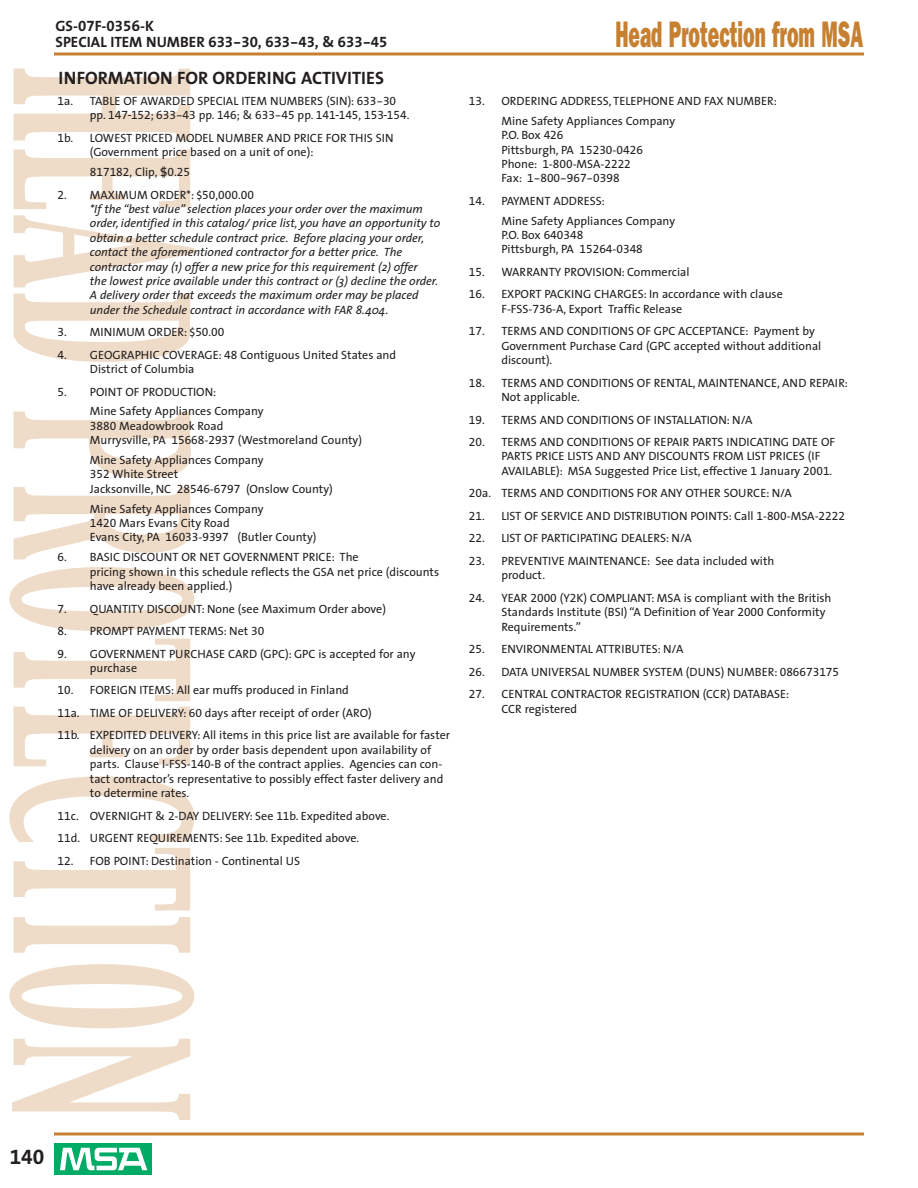
<style>
.page{position:relative;width:918px;height:1188px;background:#fff}
.page>*{position:absolute;margin:0;border:0;box-sizing:border-box;transform-origin:0 0}
.t1{font:37.05px "ITC Franklin Gothic Std Hvy";color:#c78030;scale:.52 1}
.t2{font:21px "The Sans Bold Expert";color:#231f20}
.t3{font:700 18px "The Sans";color:#231f20}
.t4{font:15px "The Sans Bold Expert";color:#231f20}
.t5{font:700 15px "The Sans";color:#231f20}
.t6{font:12px/14.4px "The Sans";color:#231f20}
.t7{font:italic 12px/14.4px "The Sans";color:#231f20}
.t8{font:12px "The Sans Expert";color:#231f20}
.s1{font-family:"The Sans Bold Expert";font-weight:400}
.s2{font-family:"The Sans";font-weight:700}
.s3{font-family:"The Sans Expert"}
.s4{font-family:"The Sans"}
.s5{font-family:"The Sans Expert";font-style:normal}
.s6{font-style:normal}
</style>
<div class="page">
<div style="left:54px;top:1143px;width:97px;height:32px;background:#00ab66"></div>
<svg style="left:60px;top:1148px;width:87px;height:22px"></svg>
<svg style="left:54px;top:52px;width:810px;height:4px;background:#d49f63"></svg>
<svg style="left:54px;top:1132px;width:810px;height:4px;background:#d49f63"></svg>
<svg style="left:14px;top:69px;width:176px;height:72px"></svg>
<svg style="left:14px;top:149px;width:176px;height:60px"></svg>
<svg style="left:14px;top:215px;width:180px;height:72px"></svg>
<svg style="left:14px;top:294px;width:176px;height:68px"></svg>
<svg style="left:14px;top:412px;width:177px;height:66px"></svg>
<svg style="left:14px;top:487px;width:177px;height:72px"></svg>
<svg style="left:9px;top:567px;width:185px;height:64px"></svg>
<svg style="left:14px;top:639px;width:176px;height:62px"></svg>
<svg style="left:14px;top:707px;width:176px;height:59px"></svg>
<svg style="left:9px;top:776px;width:185px;height:66px"></svg>
<svg style="left:14px;top:848px;width:176px;height:62px"></svg>
<svg style="left:14px;top:917px;width:176px;height:36px"></svg>
<svg style="left:9px;top:964px;width:185px;height:64px"></svg>
<svg style="left:12px;top:1039px;width:178px;height:81px"></svg>
<p class="t5" style="left:55px;top:20px;width:100px">GS-<span class="s1">07</span>F-<span class="s1">035</span>6-K</p>
<p class="t4" style="left:55px;top:33px;width:333px"><span class="s2">SPECIAL ITEM NUMBER</span> 633-30, 633-43, <span class="s2">&amp;</span> 633-45</p>
<h3 class="t3" style="left:59px;top:71px;width:327px">INFORMATION FOR ORDERING ACTIVITIES</h3>
<p class="t6" style="left:57px;top:95px;width:340px"><span class="s3">1</span>a. TABLE OF AWARDED SPECIAL ITEM NUMBERS (SIN): <span class="s3">633-30</span></p>
<p class="t8" style="left:90px;top:108px;width:321px"><span class="s4">pp.</span> 147–152<span class="s4">;</span> 633-43 <span class="s4">pp.</span> 146; <span class="s4">&amp;</span> 633-45 <span class="s4">pp.</span> 141–145, 153–154.</p>
<p class="t6" style="left:90px;top:132px;width:305px;text-indent:-32px"><span class="s3">1</span>b. LOWEST PRICED MODEL NUMBER AND PRICE FOR THIS SIN (Government price based on a unit of one):</p>
<p class="t8" style="left:90px;top:165px;width:102px">817182, <span class="s4">Clip,</span> $0.25</p>
<p class="t7" style="left:90px;top:189px;width:352px;text-indent:-32px"><span class="s5">2</span><span class="s6">. MAXIMUM ORDER*: $</span><span class="s5">50</span><span class="s6">,</span><span class="s5">000</span><span class="s6">.</span><span class="s5">00<br></span>*If the “best value” selection places your order over the maximum order, identified in this catalog/ price list, you have an opportunity to obtain a better schedule contract price. Before placing your order, contact the aforementioned contractor for a better price. The contractor may (1) offer a new price for this requirement (2) offer<br>the lowest price available under this contract or (3) decline the order.<br>A delivery order that exceeds the maximum order may be placed under the Schedule contract in accordance with FAR 8.404.</p>
<p class="t6" style="left:57px;top:326px;width:169px"><span class="s3">3</span>. MINIMUM ORDER: $<span class="s3">50</span>.<span class="s3">00</span></p>
<p class="t6" style="left:90px;top:349px;width:308px;text-indent:-32px"><span class="s3">4</span>. GEOGRAPHIC COVERAGE: <span class="s3">48</span> Contiguous United States and<br>District of Columbia</p>
<p class="t6" style="left:90px;top:383px;width:175px;line-height:19.8px;text-indent:-32px"><span class="s3">5</span>. POINT OF PRODUCTION:<br>Mine Safety Appliances Company</p>
<p class="t6" style="left:90px;top:420px;width:274px"><span class="s3">3880</span> Meadowbrook Road<br>Murrysville, PA <span class="s3">15668</span>-<span class="s3">2937</span> (Westmoreland County)</p>
<p class="t6" style="left:90px;top:454px;width:244px">Mine Safety Appliances Company<br><span class="s3">352</span> White Street<br>Jacksonville, NC <span class="s3">28546</span>-<span class="s3">6797</span> (Onslow County)</p>
<p class="t6" style="left:90px;top:503px;width:228px">Mine Safety Appliances Company<br><span class="s3">1420</span> Mars Evans City Road<br>Evans City, PA <span class="s3">16033</span>-<span class="s3">9397</span> (Butler County)</p>
<p class="t6" style="left:90px;top:551px;width:351px;text-indent:-32px"><span class="s3">6</span>. BASIC DISCOUNT OR NET GOVERNMENT PRICE: The<br>pricing shown in this schedule reflects the GSA net price (discounts have already been applied.)</p>
<p class="t6" style="left:57px;top:603px;width:330px"><span class="s3">7</span>. QUANTITY DISCOUNT: None (see Maximum Order above)</p>
<p class="t6" style="left:57px;top:625px;width:209px"><span class="s3">8</span>. PROMPT PAYMENT TERMS: Net <span class="s3">30</span></p>
<p class="t6" style="left:90px;top:648px;width:327px;text-indent:-32px"><span class="s3">9</span>. GOVERNMENT PURCHASE CARD (GPC): GPC is accepted for any purchase</p>
<p class="t6" style="left:57px;top:680px;width:394px;line-height:22.5px"><span class="s3">10</span>. FOREIGN ITEMS: All ear muffs produced in Finland<br><span class="s3">11</span>a. TIME OF DELIVERY: <span class="s3">60</span> days after receipt of order (ARO)<br><span class="s3">11</span>b. EXPEDITED DELIVERY: All items in this price list are available for faster</p>
<p class="t6" style="left:90px;top:744px;width:355px">delivery on an order by order basis dependent upon availability of parts. Clause I-FSS-<span class="s3">140</span>-B of the contract applies. Agencies can con&shy;tact contractor’s representative to possibly effect faster delivery and to determine rates.</p>
<p class="t6" style="left:57px;top:805px;width:334px;line-height:22.5px"><span class="s3">11</span>c. OVERNIGHT &amp; <span class="s3">2</span>-DAY DELIVERY: See <span class="s3">11</span>b. Expedited above.<br><span class="s3">11</span>d. URGENT REQUIREMENTS: See <span class="s3">11</span>b. Expedited above.</p>
<p class="t6" style="left:57px;top:855px;width:244px"><span class="s3">12</span>. FOB POINT: Destination - Continental US</p>
<h1 class="t1" style="left:616px;top:20px;width:478px">Head Protection from MSA</h1>
<p class="t6" style="left:501px;top:92px;width:277px;line-height:19.8px;text-indent:-32px"><span class="s3">13</span>. ORDERING ADDRESS, TELEPHONE AND FAX NUMBER:<br>Mine Safety Appliances Company</p>
<p class="t6" style="left:501px;top:129px;width:143px">P.O. Box <span class="s3">426<br></span>Pittsburgh, PA <span class="s3">15230</span>-<span class="s3">0426<br></span>Phone: <span class="s3">1</span>-<span class="s3">800</span>-MSA-<span class="s3">2222</span></p>
<p class="t8" style="left:501px;top:171px;width:120px"><span class="s4">Fax:</span> 1-800-967-0398</p>
<p class="t6" style="left:501px;top:192px;width:175px;line-height:19.8px;text-indent:-32px"><span class="s3">14</span>. PAYMENT ADDRESS:<br>Mine Safety Appliances Company</p>
<p class="t6" style="left:501px;top:229px;width:143px">P.O. Box <span class="s3">640348<br></span>Pittsburgh, PA <span class="s3">15264</span>-<span class="s3">0348</span></p>
<p class="t6" style="left:469px;top:266px;width:222px"><span class="s3">15</span>. WARRANTY PROVISION: Commercial</p>
<p class="t6" style="left:501px;top:288px;width:283px;text-indent:-32px"><span class="s3">16</span>. EXPORT PACKING CHARGES: In accordance with clause<br>F-FSS-<span class="s3">736</span>-A, Export Traffic Release</p>
<p class="t6" style="left:501px;top:325px;width:322px;text-indent:-32px"><span class="s3">17</span>. TERMS AND CONDITIONS OF GPC ACCEPTANCE: Payment by<br>Government Purchase Card (GPC accepted without additional discount).</p>
<p class="t6" style="left:501px;top:377px;width:348px;text-indent:-32px"><span class="s3">18</span>. TERMS AND CONDITIONS OF RENTAL, MAINTENANCE, AND REPAIR:<br>Not applicable.</p>
<p class="t6" style="left:469px;top:414px;width:285px"><span class="s3">19</span>. TERMS AND CONDITIONS OF INSTALLATION: N/A</p>
<p class="t6" style="left:501px;top:436px;width:335px;text-indent:-32px"><span class="s3">20</span>. TERMS AND CONDITIONS OF REPAIR PARTS INDICATING DATE OF<br>PARTS PRICE LISTS AND ANY DISCOUNTS FROM LIST PRICES (IF<br>AVAILABLE): MSA Suggested Price List, effective <span class="s3">1</span> January <span class="s3">2001</span>.</p>
<p class="t6" style="left:469px;top:487px;width:325px"><span class="s3">20</span>a. TERMS AND CONDITIONS FOR ANY OTHER SOURCE: N/A</p>
<p class="t6" style="left:469px;top:510px;width:378px"><span class="s3">21</span>. LIST OF SERVICE AND DISTRIBUTION POINTS: Call <span class="s3">1</span>-<span class="s3">800</span>-MSA-<span class="s3">2222</span></p>
<p class="t6" style="left:469px;top:532px;width:224px"><span class="s3">22</span>. LIST OF PARTICIPATING DEALERS: N/A</p>
<p class="t6" style="left:501px;top:555px;width:274px;text-indent:-32px"><span class="s3">23</span>. PREVENTIVE MAINTENANCE: See data included with product.</p>
<p class="t6" style="left:501px;top:592px;width:332px;text-indent:-32px"><span class="s3">24</span>. YEAR <span class="s3">2000</span> (Y<span class="s3">2</span>K) COMPLIANT: MSA is compliant with the British<br>Standards Institute (BSI) “A Definition of Year <span class="s3">2000</span> Conformity<br>Requirements.”</p>
<p class="t6" style="left:469px;top:643px;width:216px"><span class="s3">25</span>. ENVIRONMENTAL ATTRIBUTES: N/A</p>
<p class="t6" style="left:469px;top:666px;width:372px"><span class="s3">26</span>. DATA UNIVERSAL NUMBER SYSTEM (DUNS) NUMBER: <span class="s3">086673175</span></p>
<p class="t6" style="left:501px;top:688px;width:289px;text-indent:-32px"><span class="s3">27</span>. CENTRAL CONTRACTOR REGISTRATION (CCR) DATABASE:<br>CCR registered</p>
<h2 class="t2" style="left:10px;top:1144px;width:36px">140</h2>
</div>
